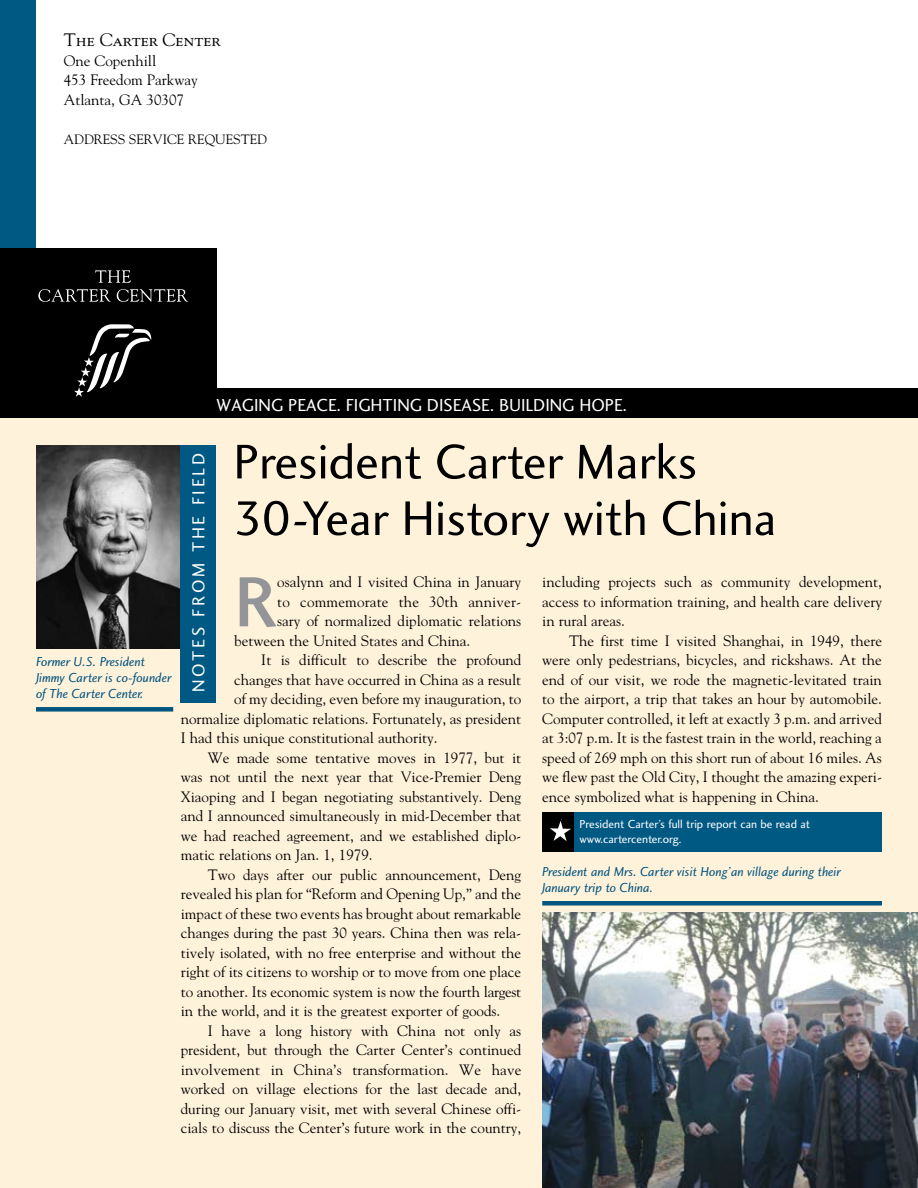
<style>
.page{position:relative;width:918px;height:1188px;background:#fff}
.page>*{position:absolute;margin:0;border:0;box-sizing:border-box;transform-origin:0 0}
.t1{font:73.5px "Charlotte Sans Medium Plain";color:#939598}
.t2{font:50.25px/56.6px "Charlotte Sans Book Plain";color:#000}
.t3{font:18px "Charlotte Sans Book Plain";color:#fff}
.t4{font:18px "Charlotte Sans Book Plain";letter-spacing:.15em;color:#fff}
.t5{font:18px "Goudy SC";color:#000}
.t6{font:15px/19.5px "Goudy";color:#000;text-align:justify}
.t7{font:13.5px/16.2px "Charlotte Sans Book Italic Plain";color:#005480}
.t8{font:13.5px "Goudy";color:#000}
.t9{font:12px/15px "Charlotte Sans Book Plain";color:#fff}
</style>
<div class="page">
<div style="left:0;top:412px;width:918px;height:776px;background:#fff2da"></div>
<img style="left:36px;top:445px;width:144px;height:204px">
<div style="left:180px;top:445px;width:36px;height:258px;background:#005983"></div>
<div style="left:36px;top:707px;width:137px;height:5px;background:#005480"></div>
<img style="left:542px;top:913px;width:376px;height:275px">
<div style="left:542px;top:901px;width:340px;height:5px;background:#005480"></div>
<div style="left:0;top:0;width:36px;height:401px;background:#005983"></div>
<div style="left:0;top:388px;width:918px;height:30px;background:#000"></div>
<div style="left:0;top:248px;width:216px;height:164px;background:#000"></div>
<div style="left:542px;top:812px;width:34px;height:40px;background:#000"></div>
<div style="left:575px;top:812px;width:307px;height:40px;background:#005983"></div>
<svg style="left:550px;top:819px;width:21px;height:22px"></svg>
<svg style="left:74px;top:324px;width:77px;height:73px"></svg>
<svg style="left:95px;top:270px;width:36px;height:13px"></svg>
<svg style="left:38px;top:289px;width:73px;height:13px"></svg>
<svg style="left:117px;top:289px;width:71px;height:13px"></svg>
<p class="t5" style="left:64px;top:30px;width:158px">The Carter Center</p>
<p class="t6" style="left:64px;top:51px;width:136px;text-align:left">One Copenhill<br>453 Freedom Parkway<br>Atlanta, GA 30307</p>
<p class="t8" style="left:64px;top:131px;width:20px">Address</p>
<p class="t8" style="left:129px;top:131px;width:9px">service</p>
<p class="t8" style="left:188px;top:131px;width:10px">requested</p>
<p class="t3" style="left:216px;top:394px;width:410px">Waging peace. Fighting Disease. Bu ilding Hope.</p>
<p class="t7" style="left:36px;top:653px;width:137px">Former U.S. President<br>Jimmy Carter is co-founder of The Carter Center.</p>
<h2 class="t2" style="left:233px;top:433px;width:545px">President Carter Marks<br>30-Year History with China</h2>
<p class="t4" style="left:188px;top:692px;width:238px;rotate:-90deg">No tes From The Field</p>
<h1 class="t1" style="left:234px;top:558px;width:20px">R</h1>
<p class="t6" style="left:277px;top:572px;width:245px">osalynn and I visited China in January</p>
<p class="t6" style="left:542px;top:572px;width:341px">including projects such as community development, access to information training, and health care delivery in rural areas.</p>
<p class="t6" style="left:542px;top:631px;width:341px;text-indent:27px">The first time I visited Shanghai, in 1949, there were only pedestrians, bicycles, and rickshaws. At the end of our visit, we rode the magnetic-levitated train to the airport, a trip that takes an hour by automobile.<br>Computer controlled, it left at exactly 3 p.m. and arrived at 3:07 p.m. It is the fastest train in the world, reaching a speed of 269 mph on this short run of about 16 miles. As we flew past the Old City, I thought the amazing experi&shy;ence symbolized what is happening in China.</p>
<p class="t6" style="left:277px;top:591px;width:245px">to commemorate the 30th anniver-</p>
<p class="t6" style="left:277px;top:611px;width:245px">sary of normalized diplomatic relations</p>
<p class="t6" style="left:234px;top:630px;width:238px">between the United States and China.</p>
<p class="t6" style="left:261px;top:650px;width:262px">It is difficult to describe the profound</p>
<p class="t6" style="left:234px;top:669px;width:288px">changes that have occurred in China as a result</p>
<p class="t6" style="left:234px;top:689px;width:288px">of my deciding, even before my inauguration, to</p>
<p class="t6" style="left:181px;top:708px;width:342px">normalize diplomatic relations. Fortunately, as president</p>
<p class="t6" style="left:181px;top:728px;width:258px">I had this unique constitutional authority.</p>
<p class="t6" style="left:208px;top:747px;width:315px">We made some tentative moves in 1977, but it</p>
<p class="t6" style="left:181px;top:767px;width:342px">was not until the next year that Vice-Premier Deng</p>
<p class="t6" style="left:181px;top:786px;width:342px">Xiaoping and I began negotiating substantively. Deng</p>
<p class="t6" style="left:181px;top:806px;width:342px">and I announced simultaneously in mid-December that</p>
<p class="t6" style="left:181px;top:825px;width:342px">we had reached agreement, and we established diplo-</p>
<p class="t6" style="left:181px;top:845px;width:193px">matic relations on Jan. 1, 1979.</p>
<p class="t6" style="left:208px;top:864px;width:315px">Two days after our public announcement, Deng</p>
<p class="t6" style="left:181px;top:884px;width:342px">revealed his plan for “Reform and Opening Up,” and the</p>
<p class="t6" style="left:181px;top:903px;width:342px">impact of these two events has brought about remarkable</p>
<p class="t6" style="left:181px;top:923px;width:342px">changes during the past 30 years. China then was rela-</p>
<p class="t6" style="left:181px;top:942px;width:342px">tively isolated, with no free enterprise and without the</p>
<p class="t6" style="left:181px;top:962px;width:342px">right of its citizens to worship or to move from one place</p>
<p class="t6" style="left:181px;top:981px;width:342px">to another. Its economic system is now the fourth largest</p>
<p class="t6" style="left:181px;top:1001px;width:321px">in the world, and it is the greatest exporter of goods.</p>
<p class="t6" style="left:208px;top:1020px;width:315px">I have a long history with China not only as</p>
<p class="t6" style="left:181px;top:1040px;width:342px">president, but through the Carter Center’s continued</p>
<p class="t6" style="left:181px;top:1059px;width:342px">involvement in China’s transformation. We have</p>
<p class="t6" style="left:181px;top:1079px;width:342px">worked on village elections for the last decade and,</p>
<p class="t6" style="left:181px;top:1098px;width:342px">during our January visit, met with several Chinese offi-</p>
<p class="t6" style="left:181px;top:1118px;width:342px">cials to discuss the Center’s future work in the country,</p>
<p class="t9" style="left:579px;top:817px;width:232px">President Carter’s full trip report can be read at www.cartercenter.org.</p>
<p class="t7" style="left:542px;top:863px;width:300px">President and Mrs. Carter visit Hong’an village during their<br>January trip to China.</p>
</div>
